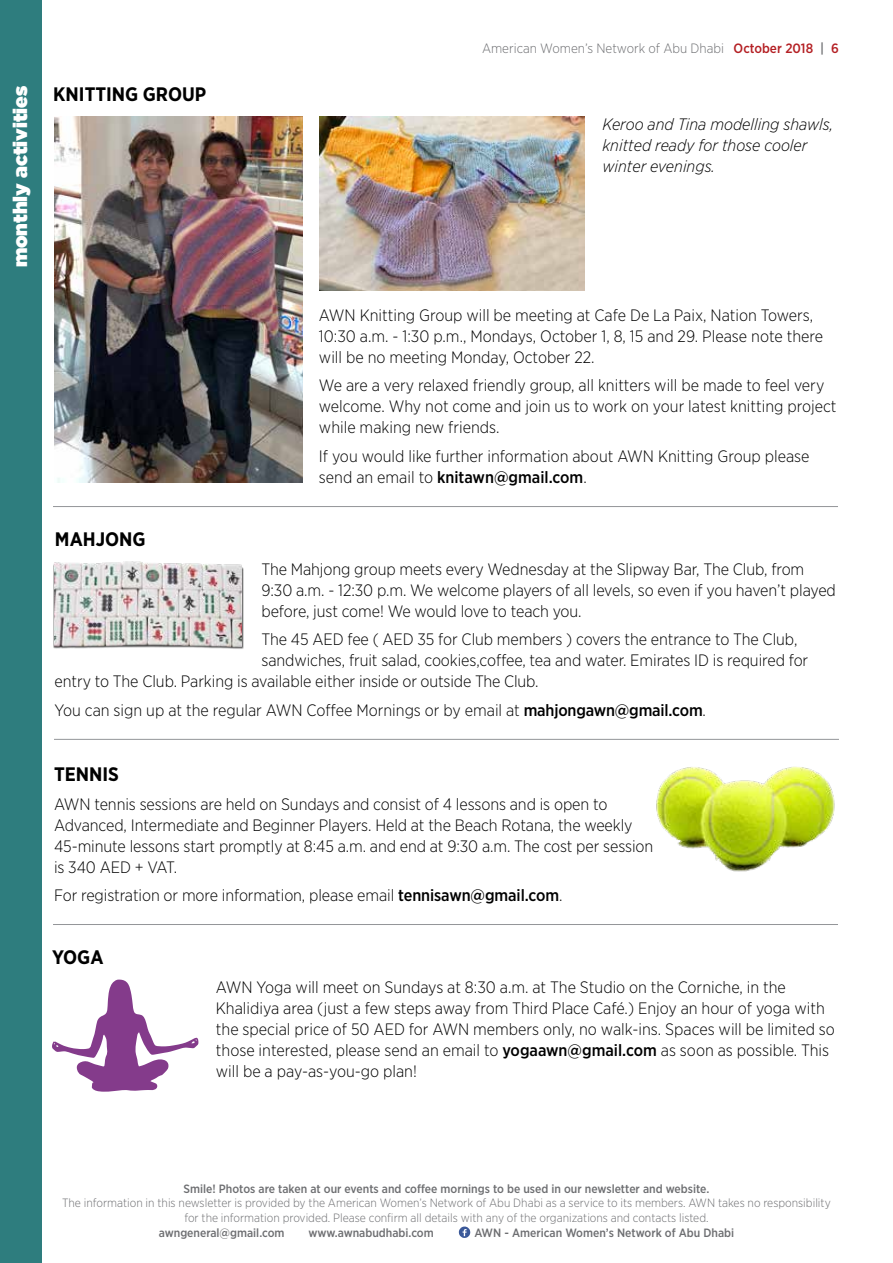
<style>
.page{position:relative;width:893px;height:1263px;background:#fff}
.page>*{position:absolute;margin:0;border:0;box-sizing:border-box;transform-origin:0 0}
.t1{font:700 19.5px "Gotham Narrow";color:#000}
.t2{font:19.5px "Gotham Ultra";color:#fff}
.t3{font:300 16.5px/21px "Gotham Narrow";letter-spacing:-.005em;color:#000}
.t4{font:italic 300 16.5px/21px "Gotham Narrow";color:#000}
.t5{font:300 13.5px "Gotham Narrow";color:#6d6e71}
.t6{font:300 12px/14.4px "Gotham Narrow";color:#6d6e71;text-align:center}
.t7{font:500 12px "Gotham Narrow";color:#6d6e71}
.s1{font-weight:500;color:#b42024}
.s2{font-weight:500}
</style>
<div class="page">
<svg style="left:459px;top:1226px;width:11px;height:12px"></svg>
<div style="left:0;top:0;width:41px;height:1263px;background:#2e7d7e"></div>
<img style="left:656px;top:766px;width:179px;height:106px">
<svg style="left:52px;top:979px;width:146px;height:113px"></svg>
<hr style="left:54px;top:739px;width:785px;height:1px;background:#939598">
<div style="left:53px;top:563px;width:190px;height:86px;background:#000;opacity:.75"></div>
<img style="left:54px;top:562px;width:188px;height:86px">
<hr style="left:53px;top:506px;width:785px;height:1px;background:#939598">
<hr style="left:53px;top:924px;width:785px;height:1px;background:#939598">
<img style="left:320px;top:117px;width:265px;height:173px">
<img style="left:54px;top:117px;width:248px;height:366px">
<p class="t2" style="left:9px;top:267px;width:183px;rotate:-90deg">monthly activities</p>
<p class="t1" style="left:53px;top:82px;width:155px">KNITTING GROUP</p>
<p class="t1" style="left:55px;top:526px;width:92px">MAHJONG</p>
<p class="t5" style="left:482px;top:40px;width:358px">American Women’s Network of Abu Dhabi <span class="s1">October 2018</span> <span class="s2">|</span> <span class="s1">6</span></p>
<p class="t4" style="left:602px;top:113px;width:232px">Keroo and Tina modelling shawls, knitted ready for those cooler winter evenings.</p>
<p class="t3" style="left:319px;top:304px;width:506px">AWN Knitting Group will be meeting at Cafe De La Paix, Nation Towers,<br>10:30 a.m. - 1:30 p.m., Mondays, October 1, 8, 15 and 29. Please note there will be no meeting Monday, October 22.</p>
<p class="t3" style="left:319px;top:374px;width:519px">We are a very relaxed friendly group, all knitters will be made to feel very welcome. Why not come and join us to work on your latest knitting project while making new friends.</p>
<p class="t3" style="left:319px;top:445px;width:492px">If you would like further information about AWN Knitting Group please send an email to <span class="s2">knitawn@gmail.com</span>.</p>
<p class="t3" style="left:261px;top:558px;width:576px">The Mahjong group meets every Wednesday at the Slipway Bar, The Club, from<br>9:30 a.m. - 12:30 p.m. We welcome players of all levels, so even if you haven’t played before, just come! We would love to teach you.</p>
<p class="t3" style="left:261px;top:629px;width:537px">The 45 AED fee ( AED 35 for Club members ) covers the entrance to The Club,</p>
<p class="t3" style="left:261px;top:650px;width:548px">sandwiches, fruit salad, cookies,coffee, tea and water. Emirates ID is required for</p>
<p class="t3" style="left:55px;top:671px;width:485px">entry to The Club. Parking is available either inside or outside The Club.</p>
<p class="t3" style="left:55px;top:699px;width:653px">You can sign up at the regular AWN Coffee Mornings or by email at <span class="s2">mahjongawn@gmail.com</span>.</p>
<p class="t1" style="left:54px;top:761px;width:66px">TENNIS</p>
<p class="t3" style="left:54px;top:793px;width:601px">AWN tennis sessions are held on Sundays and consist of 4 lessons and is open to Advanced, Intermediate and Beginner Players. Held at the Beach Rotana, the weekly 45-minute lessons start promptly at 8:45 a.m. and end at 9:30 a.m. The cost per session is 340 AED + VAT.</p>
<p class="t3" style="left:54px;top:884px;width:510px">For registration or more information, please email <span class="s2">tennisawn@gmail.com</span>.</p>
<p class="t1" style="left:52px;top:945px;width:53px">YOGA</p>
<p class="t3" style="left:216px;top:976px;width:620px">AWN Yoga will meet on Sundays at 8:30 a.m. at The Studio on the Corniche, in the Khalidiya area (just a few steps away from Third Place Café.) Enjoy an hour of yoga with the special price of 50 AED for AWN members only, no walk-ins. Spaces will be limited so those interested, please send an email to <span class="s2">yogaawn@gmail.com</span> as soon as possible. This will be a pay-as-you-go plan!</p>
<p class="t7" style="left:184px;top:1181px;width:527px">Smile! Photos are taken at our events and coffee mornings to be used in our newsletter and website.</p>
<p class="t6" style="left:62px;top:1195px;width:770px">The information in this newsletter is provided by the American Women’s Network of Abu Dhabi as a service to its members. AWN takes no responsibility for the information provided. Please confirm all details with any of the organizations and contacts listed.</p>
<p class="t7" style="left:159px;top:1226px;width:127px">awngeneral@gmail.com</p>
<p class="t7" style="left:309px;top:1226px;width:127px">www.awnabudhabi.com</p>
<p class="t7" style="left:474px;top:1226px;width:261px">AWN - American Women’s Network of Abu Dhabi</p>
</div>
